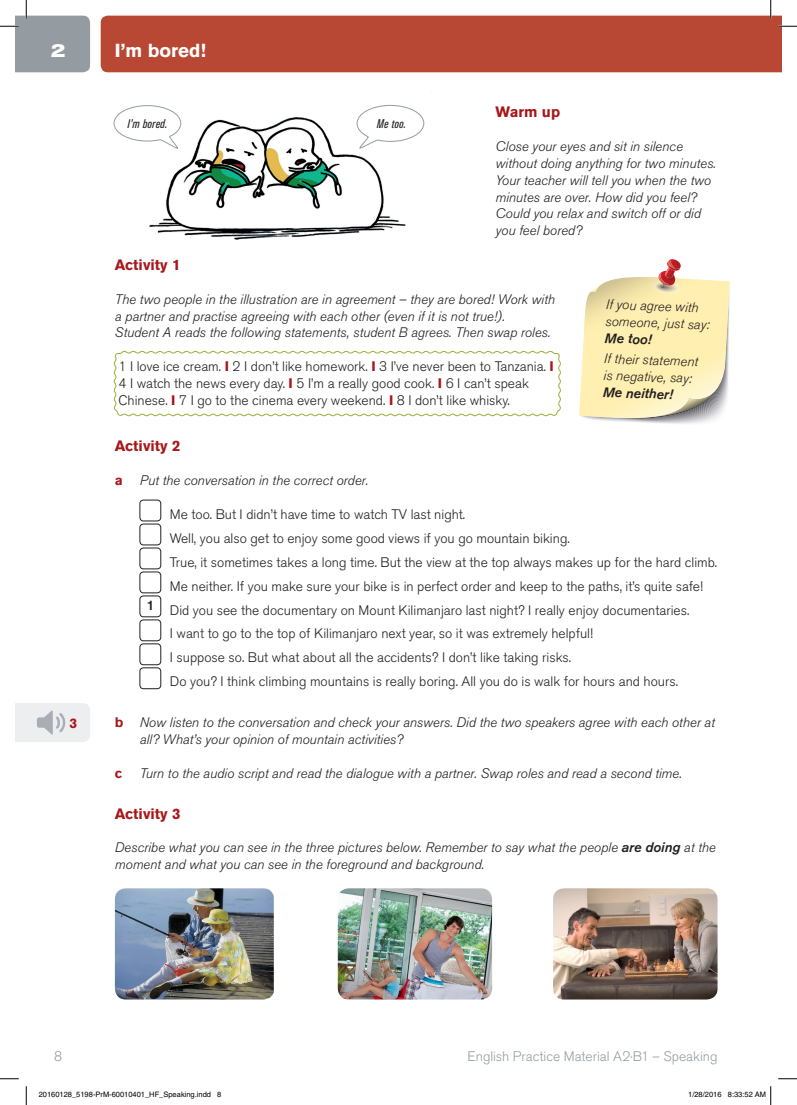
<style>
.page{position:relative;width:797px;height:1105px;background:#fff}
.page>*{position:absolute;margin:0;border:0;box-sizing:border-box;transform-origin:0 0}
.t1{font:700 18.75px "Akzidenz Grotesk Pro";color:#fff}
.t2{font:700 expanded 18.75px "Akzidenz Grotesk Pro";color:#fff}
.t3{font:700 15px "Akzidenz Grotesk Pro";color:#a8171b}
.t4{font:italic 300 13.75px/16.9px "Akzidenz Grotesk Pro";color:#231f20}
.t5{font:300 13.75px/24px "Akzidenz Grotesk Pro";color:#231f20}
.t6{font:300 13.75px "Akzidenz Grotesk Pro";color:#959ca1}
.t7{font:italic 500 13.75px "Akzidenz Grotesk Pro";color:#231f20}
.t8{font:700 13.75px "Akzidenz Grotesk Pro";color:#a8171b}
.t9{font:500 13.75px "Akzidenz Grotesk Pro";color:#231f20}
.t10{font:italic condensed 12.5px "Akzidenz Grotesk Pro";letter-spacing:.02em;color:#231f20}
.t11{font:7.5px "Helvetica";color:#000}
.s1{font-weight:700;color:#a8171b}
.s2{font-weight:700;font-style:normal;color:#a8171b}
.s3{font-weight:500}
</style>
<div class="page">
<div style="left:140px;top:500px;width:21px;height:21px;border:1px solid #231f20;border-radius:4px"></div>
<div style="left:140px;top:524px;width:21px;height:21px;border:1px solid #231f20;border-radius:4px"></div>
<div style="left:140px;top:548px;width:21px;height:21px;border:1px solid #231f20;border-radius:4px"></div>
<div style="left:140px;top:572px;width:21px;height:21px;border:1px solid #231f20;border-radius:4px"></div>
<div style="left:140px;top:596px;width:21px;height:21px;border:1px solid #231f20;border-radius:4px"></div>
<div style="left:140px;top:620px;width:21px;height:21px;border:1px solid #231f20;border-radius:4px"></div>
<div style="left:140px;top:644px;width:21px;height:21px;border:1px solid #231f20;border-radius:4px"></div>
<div style="left:140px;top:668px;width:21px;height:21px;border:1px solid #231f20;border-radius:4px"></div>
<img style="left:149px;top:117px;width:276px;height:123px">
<div style="left:101px;top:16px;width:680px;height:56px;background:#b84834"></div>
<svg style="left:356px;top:105px;width:68px;height:44px"></svg>
<svg style="left:113px;top:105px;width:68px;height:44px"></svg>
<svg style="left:579px;top:259px;width:150px;height:165px"></svg>
<img style="left:115px;top:888px;width:159px;height:111px">
<img style="left:338px;top:888px;width:154px;height:111px">
<img style="left:553px;top:888px;width:164px;height:111px">
<svg style="left:16px;top:703px;width:74px;height:39px"></svg>
<svg style="left:113px;top:350px;width:448px;height:67px"></svg>
<svg style="left:778px;top:25px;width:19px;height:2px"></svg>
<svg style="left:0;top:1078px;width:19px;height:1px"></svg>
<svg style="left:778px;top:1078px;width:19px;height:1px"></svg>
<svg style="left:0;top:0;width:90px;height:72px"></svg>
<svg style="left:25px;top:1086px;width:2px;height:19px"></svg>
<svg style="left:770px;top:0;width:1px;height:19px"></svg>
<svg style="left:770px;top:1086px;width:1px;height:19px"></svg>
<h1 class="t2" style="left:50px;top:38px;width:18px">2</h1>
<h1 class="t1" style="left:115px;top:38px;width:93px">I’m bored!</h1>
<p class="t10" style="left:128px;top:115px;width:41px">I’m bored.</p>
<p class="t10" style="left:377px;top:115px;width:31px">Me too.</p>
<p class="t3" style="left:495px;top:102px;width:66px">Warm up</p>
<p class="t4" style="left:495px;top:138px;width:222px">Close your eyes and sit in silence without doing anything for two minutes.<br>Your teacher will tell you when the two minutes are over. How did you feel?<br>Could you relax and switch off or did you feel bored?</p>
<p class="t8" style="left:69px;top:714px;width:9px">3</p>
<p class="t3" style="left:115px;top:255px;width:67px">Activity 1</p>
<p class="t4" style="left:115px;top:291px;width:441px">The two people in the illustration are in agreement – they are bored! Work with a partner and practise agreeing with each other (even if it is not true!).<br>Student A reads the following statements, student B agrees. Then swap roles.</p>
<p class="t5" style="left:118px;top:358px;width:437px;line-height:16.9px">1 I love ice cream. <span class="s1">I</span> 2 I don’t like homework. <span class="s1">I</span> 3 I’ve never been to Tanzania. <span class="s1">I<br></span>4 I watch the news every day. <span class="s1">I</span> 5 I’m a really good cook. <span class="s1">I</span> 6 I can’t speak<br>Chinese. <span class="s1">I</span> 7 I go to the cinema every weekend. <span class="s1">I</span> 8 I don’t like whisky.</p>
<p class="t3" style="left:115px;top:436px;width:67px">Activity 2</p>
<p class="t4" style="left:115px;top:472px;width:255px"><span class="s2">a</span> Put the conversation in the correct order.</p>
<p class="t5" style="left:170px;top:502px;width:549px">Me too. But I didn’t have time to watch TV last night.<br>Well, you also get to enjoy some good views if you go mountain biking.<br>True, it sometimes takes a long time. But the view at the top always makes up for the hard climb.<br>Me neither. If you make sure your bike is in perfect order and keep to the paths, it’s quite safe!<br>Did you see the documentary on Mount Kilimanjaro last night? I really enjoy documentaries.<br>I want to go to the top of Kilimanjaro next year, so it was extremely helpful!<br>I suppose so. But what about all the accidents? I don’t like taking risks.<br>Do you? I think climbing mountains is really boring. All you do is walk for hours and hours.</p>
<p class="t4" style="left:140px;top:714px;width:576px;text-indent:-25px"><span class="s2">b</span> Now listen to the conversation and check your answers. Did the two speakers agree with each other at all? What’s your opinion of mountain activities?</p>
<p class="t8" style="left:115px;top:764px;width:9px">c</p>
<p class="t4" style="left:140px;top:765px;width:544px">Turn to the audio script and read the dialogue with a partner. Swap roles and read a second time.</p>
<p class="t3" style="left:115px;top:804px;width:67px">Activity 3</p>
<p class="t4" style="left:115px;top:839px;width:602px">Describe what you can see in the three pictures below. Remember to say what the people <span class="s3">are doing</span> at the moment and what you can see in the foreground and background.</p>
<p class="t4" style="left:606px;top:296px;width:106px;rotate:2deg">If you agree with someone, just say:</p>
<p class="t7" style="left:605px;top:329px;width:48px;rotate:2deg">Me too!</p>
<p class="t4" style="left:604px;top:350px;width:96px;rotate:2deg">If their statement is negative, say:</p>
<p class="t7" style="left:603px;top:383px;width:72px;rotate:2deg">Me neither!</p>
<p class="t9" style="left:147px;top:596px;width:9px">1</p>
<p class="t6" style="left:54px;top:1047px;width:10px">8</p>
<p class="t6" style="left:467px;top:1047px;width:251px">English Practice Material A2·B1 – Speaking</p>
<p class="t11" style="left:39px;top:1090px;width:184px">20160128_5198-PrM-60010401_HF_Speaking.indd 8</p>
<p class="t11" style="left:688px;top:1090px;width:79px">1/28/2016 8:33:52 AM</p>
</div>
